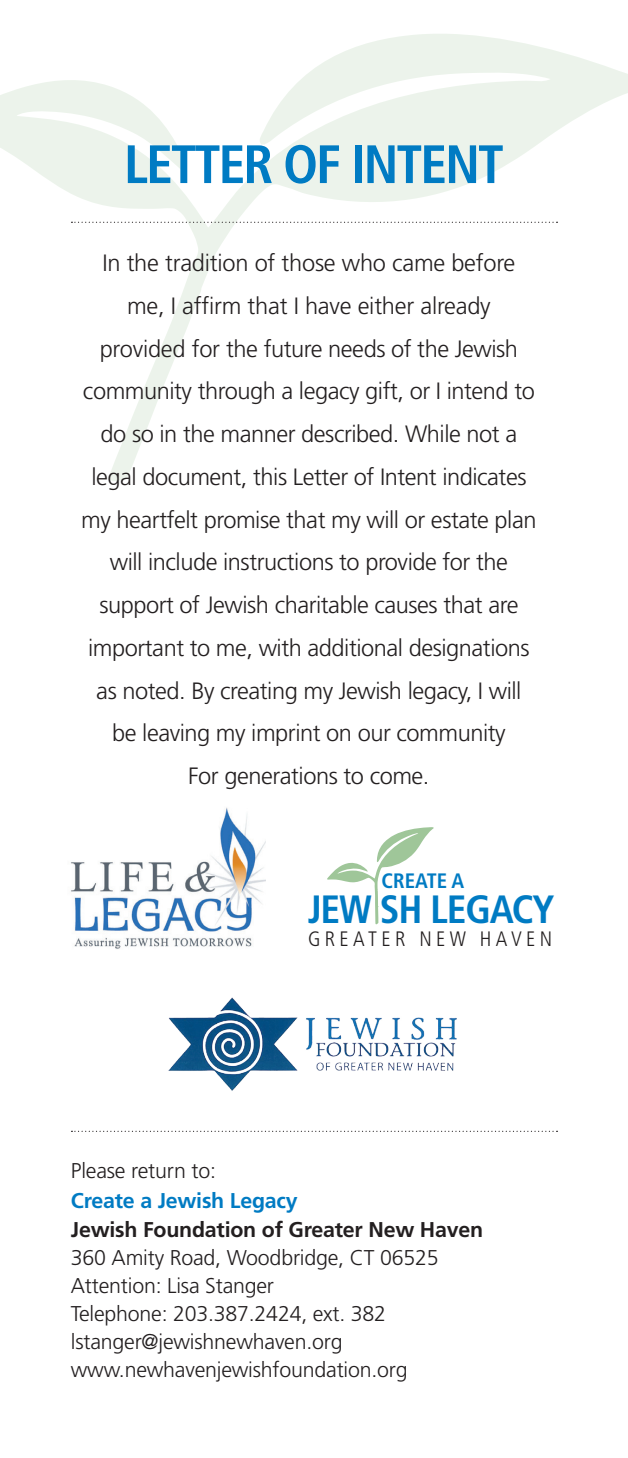
<style>
.page{position:relative;width:628px;height:1458px;background:#fff}
.page>*{position:absolute;margin:0;border:0;box-sizing:border-box;transform-origin:0 0}
.t1{font:700 condensed 54px "Frutiger";letter-spacing:-.04em;color:#007bc3}
.t2{font:700 condensed 39.38px "Frutiger";letter-spacing:-.03em;color:#007bc3}
.t3{font:300 23.62px/42.8px "Frutiger";letter-spacing:-.02em;color:#231f20;text-align:center}
.body_text{font:300 21.38px "Frutiger";letter-spacing:-.01em;color:#231f20}
.body_text-2{font:700 21.38px "Frutiger";letter-spacing:-.01em;color:#231f20}
.body_text-3{font:700 21.38px "Frutiger";letter-spacing:-.01em;color:#007bc3}
.t4{font:300 condensed 20.93px "Frutiger";letter-spacing:.21em;color:#231f20}
.t5{font:700 condensed 20.93px "Frutiger";color:#007bc3}
</style>
<div class="page">
<svg style="left:0;top:34px;width:628px;height:447px"></svg>
<svg style="left:71px;top:222px;width:486px;height:1px"></svg>
<svg style="left:71px;top:1131px;width:486px;height:1px"></svg>
<svg style="left:327px;top:827px;width:107px;height:97px"></svg>
<img style="left:168px;top:997px;width:289px;height:94px">
<img style="left:70px;top:807px;width:195px;height:142px">
<p class="t1" style="left:124px;top:132px;width:381px">LETTER OF INTENT</p>
<p class="t3" style="left:81px;top:242px;width:457px">In the tradition of those who came before me, I affirm that I have either already provided for the future needs of the Jewish community through a legacy gift, or I intend to do so in the manner described. While not a legal document, this Letter of Intent indicates my heartfelt promise that my will or estate plan will include instructions to provide for the support of Jewish charitable causes that are important to me, with additional designations as noted. By creating my Jewish legacy, I will be leaving my imprint on our community<br>For generations to come.</p>
<p class="t5" style="left:381px;top:869px;width:84px">CREATE A</p>
<p class="t2" style="left:308px;top:886px;width:248px">JEW SH LEGACY</p>
<p class="t4" style="left:308px;top:927px;width:246px">GREATER NEW HAVEN</p>
<p class="body_text" style="left:71px;top:1159px;width:147px">Please return to:</p>
<p class="body_text-3" style="left:71px;top:1189px;width:228px">Create a Jewish Legacy</p>
<p class="body_text-2" style="left:71px;top:1217px;width:414px">Jewish Foundation of Greater New Haven</p>
<p class="body_text" style="left:71px;top:1245px;width:369px">360 Amity Road, Woodbridge, CT 06525</p>
<p class="body_text" style="left:71px;top:1273px;width:205px">Attention: Lisa Stanger</p>
<p class="body_text" style="left:71px;top:1302px;width:317px">Telephone: 203.387.2424, ext. 382</p>
<p class="body_text" style="left:71px;top:1330px;width:273px">lstanger@jewishnewhaven.org</p>
<p class="body_text" style="left:71px;top:1358px;width:338px">www.newhavenjewishfoundation.org</p>
</div>
